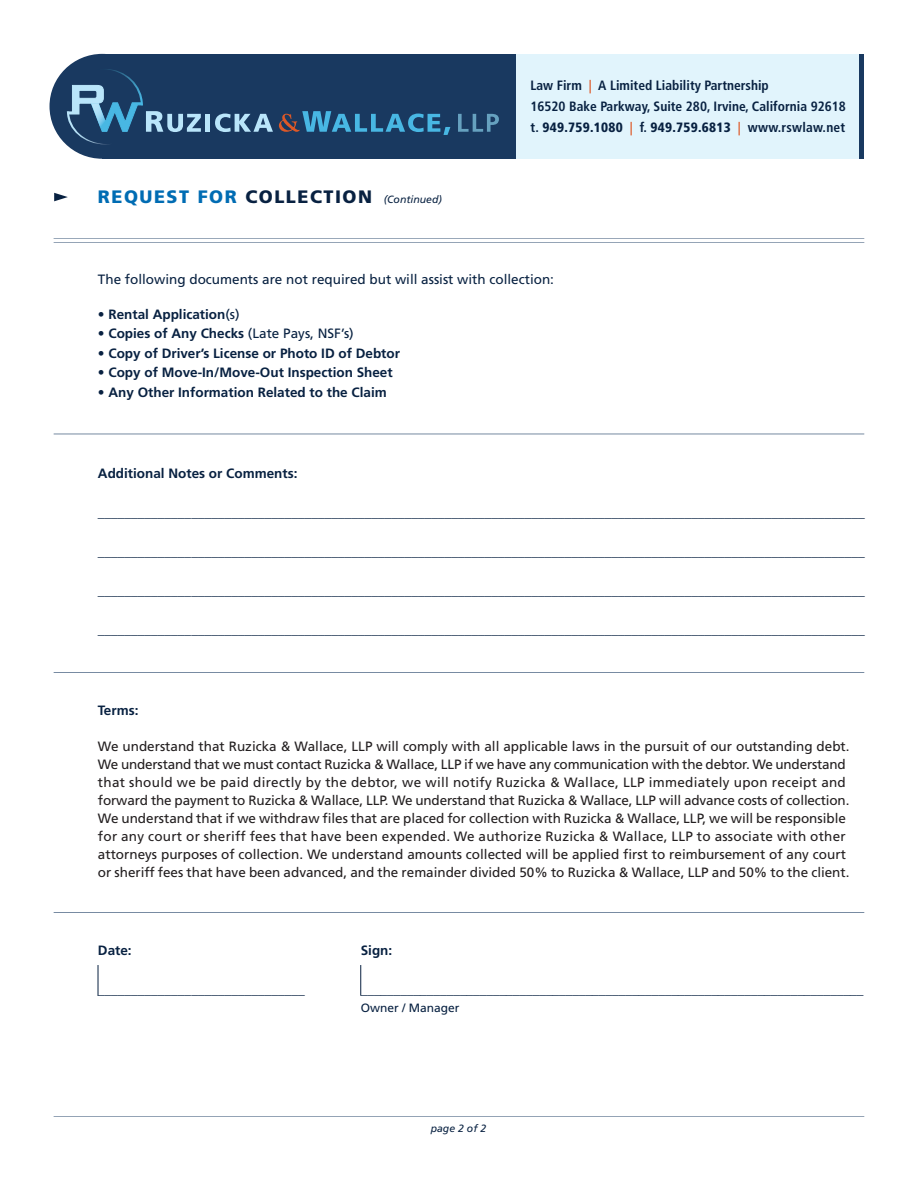
<style>
.page{position:relative;width:918px;height:1188px;background:#fff}
.page>*{position:absolute;margin:0;border:0;box-sizing:border-box;transform-origin:0 0}
.t1{font:13.5px/18px "Frutiger";color:#231f20}
.t2{font:700 13.5px "Frutiger";color:#082141}
.t3{font:700 condensed 13.5px/21px "Frutiger";color:#082141}
.t4{font:13.5px "Frutiger";color:#082141}
.t5{font:12px "Frutiger";color:#082141}
.t6{font:italic 10.5px "Frutiger";color:#082141}
.s1{font-weight:900;font-style:normal;font-size:18px;color:#006cb3}
.s2{font-weight:900;font-style:normal;font-size:18px}
.s3{color:#dd5827}
.s4{font-weight:900}
.s5{font-weight:400}
</style>
<div class="page">
<hr style="left:54px;top:1116px;width:810px;height:1px;background:#193960">
<div style="left:102px;top:54px;width:414px;height:105px;background:#193960"></div>
<div style="left:50px;top:54px;width:105px;height:105px;background:#193960;border-radius:50%"></div>
<div style="left:516px;top:54px;width:344px;height:105px;background:#e1f4fc"></div>
<hr style="left:860px;top:54px;width:4px;height:105px;background:#193960">
<hr style="left:54px;top:912px;width:810px;height:1px;background:#193960">
<hr style="left:54px;top:434px;width:810px;height:1px;background:#193960">
<hr style="left:54px;top:672px;width:810px;height:1px;background:#193960">
<svg style="left:66px;top:69px;width:135px;height:77px"></svg>
<hr style="left:206px;top:114px;width:4px;height:18px;background:#b9e5fa">
<svg style="left:215px;top:114px;width:58px;height:18px"></svg>
<svg style="left:458px;top:114px;width:41px;height:18px"></svg>
<svg style="left:279px;top:111px;width:171px;height:24px"></svg>
<svg style="left:54px;top:193px;width:14px;height:8px"></svg>
<hr style="left:98px;top:965px;width:1px;height:31px;background:#082141">
<hr style="left:360px;top:965px;width:1px;height:31px;background:#082141">
<hr style="left:54px;top:243px;width:810px;height:1px;background:#193960">
<hr style="left:54px;top:238px;width:810px;height:1px;background:#193960">
<p class="t6" style="left:98px;top:194px;width:346px"><span class="s1">REQUEST FOR</span> <span class="s2">COLLECTION</span> (Continued)</p>
<p class="t3" style="left:530px;top:75px;width:317px">Law Firm <span class="s3">|</span> A Limited Liability Partnership<br>16520 Bake Parkway, Suite 280, Irvine, California 92618 t. <span class="s4">949.759.1080</span> <span class="s3">|</span> f. <span class="s4">949.759.6813</span> <span class="s3">|</span> www.rswlaw.net</p>
<p class="t4" style="left:98px;top:272px;width:458px">The following documents are not required but will assist with collection:</p>
<p class="t2" style="left:98px;top:306px;width:143px">• Rental Application<span class="s5">(s)</span></p>
<p class="t2" style="left:98px;top:326px;width:257px">• Copies of Any Checks <span class="s5">(Late Pays, NSF’s)</span></p>
<p class="t2" style="left:98px;top:345px;width:304px">• Copy of Driver’s License or Photo ID of Debtor</p>
<p class="t2" style="left:98px;top:365px;width:296px">• Copy of Move-In/Move-Out Inspection Sheet</p>
<p class="t2" style="left:98px;top:384px;width:290px">• Any Other Information Related to the Claim</p>
<p class="t2" style="left:98px;top:465px;width:201px">Additional Notes or Comments:</p>
<p class="t2" style="left:98px;top:504px;width:769px">___________________________________________________________________________________________________________________</p>
<p class="t2" style="left:98px;top:543px;width:769px">___________________________________________________________________________________________________________________</p>
<p class="t2" style="left:98px;top:582px;width:769px">___________________________________________________________________________________________________________________</p>
<p class="t2" style="left:98px;top:621px;width:769px">___________________________________________________________________________________________________________________</p>
<p class="t2" style="left:98px;top:702px;width:42px">Terms:</p>
<p class="t1" style="left:98px;top:737px;width:753px">We understand that Ruzicka &amp; Wallace, LLP will comply with all applicable laws in the pursuit of our outstanding debt.<br>We understand that we must contact Ruzicka &amp; Wallace, LLP if we have any communication with the debtor. We understand that should we be paid directly by the debtor, we will notify Ruzicka &amp; Wallace, LLP immediately upon receipt and forward the payment to Ruzicka &amp; Wallace, LLP. We understand that Ruzicka &amp; Wallace, LLP will advance costs of collection.<br>We understand that if we withdraw files that are placed for collection with Ruzicka &amp; Wallace, LLP, we will be responsible for any court or sheriff fees that have been expended. We authorize Ruzicka &amp; Wallace, LLP to associate with other attorneys purposes of collection. We understand amounts collected will be applied first to reimbursement of any court or sheriff fees that have been advanced, and the remainder divided 50% to Ruzicka &amp; Wallace, LLP and 50% to the client.</p>
<p class="t2" style="left:98px;top:942px;width:35px">Date:</p>
<p class="t2" style="left:361px;top:942px;width:33px">Sign:</p>
<p class="t2" style="left:98px;top:981px;width:208px">_______________________________</p>
<p class="t2" style="left:361px;top:981px;width:504px">____________________________________________________________________________</p>
<p class="t5" style="left:361px;top:1001px;width:100px">Owner / Manager</p>
<p class="t6" style="left:431px;top:1122px;width:57px">page 2 of 2</p>
</div>
